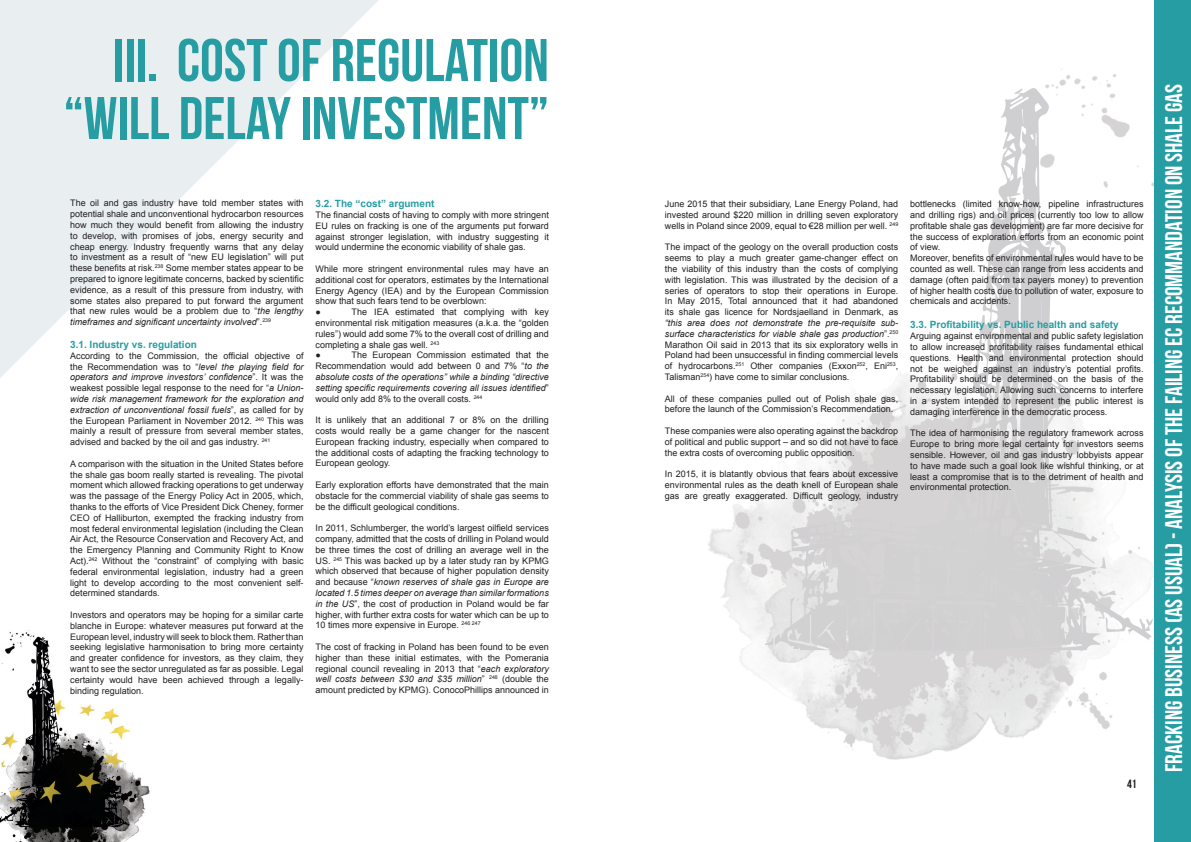
<style>
.page{position:relative;width:1191px;height:842px;background:#fff}
.page>*{position:absolute;margin:0;border:0;box-sizing:border-box;transform-origin:0 0}
.t1{font:60px/58px "Bebas Neue";color:#259da3;text-align:right}
.t2{font:24px "Bebas Neue";color:#fff}
.t3{font:12px "Bebas Neue";color:#231f20}
.t4{font:700 10px "Arial";color:#259da3}
.t5{font:9px/10.8px "Arial";color:#231f20;text-align:justify}
.t6{font:italic 9px/10.8px "Arial";color:#231f20;text-align:justify}
.s1{font-style:italic}
.s2{font-style:normal}
</style>
<div class="page">
<img style="left:708px;top:0;width:447px;height:760px">
<div style="left:1155px;top:0;width:36px;height:842px;background:#259da3"></div>
<img style="left:0;top:0;width:378px;height:842px">
<h1 class="t1" style="left:64px;top:31px;width:486px">III. COST OF REGULATION “WILL DELAY INVESTMENT”</h1>
<p class="t5" style="left:70px;top:198px;width:235px">The oil and gas industry have told member states with potential shale and unconventional hydrocarbon resources how much they would benefit from allowing the industry to develop, with promises of jobs, energy security and cheap energy. Industry frequently warns that any delay to investment as a result of “new EU legislation” will put these benefits at risk.<sup>238</sup> Some member states appear to be prepared to ignore legitimate concerns, backed by scientific evidence, as a result of this pressure from industry, with some states also prepared to put forward the argument that new rules would be a problem due to “<span class="s1">the lengthy timeframes and significant uncertainty involved</span>”.<sup>239</sup></p>
<p class="t4" style="left:70px;top:338px;width:128px">3.1. Industry vs. regulation</p>
<p class="t5" style="left:70px;top:350px;width:235px">According to the Commission, the official objective of the Recommendation was to “<span class="s1">level the playing field for operators and improve investors’ confidence</span>”. It was the weakest possible legal response to the need for “<span class="s1">a Union&shy;wide risk management framework for the exploration and extraction of unconventional fossil fuels</span>”, as called for by the European Parliament in November 2012. <sup>240</sup> This was mainly a result of pressure from several member states, advised and backed by the oil and gas industry. <sup>241</sup></p>
<p class="t5" style="left:70px;top:458px;width:235px">A comparison with the situation in the United States before the shale gas boom really started is revealing. The pivotal moment which allowed fracking operations to get underway was the passage of the Energy Policy Act in 2005, which, thanks to the efforts of Vice President Dick Cheney, former CEO of Halliburton, exempted the fracking industry from most federal environmental legislation (including the Clean Air Act, the Resource Conservation and Recovery Act, and the Emergency Planning and Community Right to Know Act).<sup>242</sup> Without the “constraint” of complying with basic federal environmental legislation, industry had a green light to develop according to the most convenient self&shy;determined standards.</p>
<p class="t5" style="left:70px;top:610px;width:235px">Investors and operators may be hoping for a similar carte blanche in Europe: whatever measures put forward at the European level, industry will seek to block them. Rather than seeking legislative harmonisation to bring more certainty and greater confidence for investors, as they claim, they want to see the sector unregulated as far as possible. Legal certainty would have been achieved through a legally&shy;binding regulation.</p>
<p class="t4" style="left:315px;top:197px;width:120px">3.2. The “cost” argument</p>
<p class="t5" style="left:315px;top:209px;width:235px">The financial costs of having to comply with more stringent EU rules on fracking is one of the arguments put forward against stronger legislation, with industry suggesting it would undermine the economic viability of shale gas.</p>
<p class="t5" style="left:315px;top:263px;width:235px;text-align:left">While more stringent environmental rules may have an additional cost for operators, estimates by the International Energy Agency (IEA) and by the European Commission show that such fears tend to be overblown:<br>●</p>
<p class="t5" style="left:315px;top:307px;width:235px;text-align:left;text-indent:36px">The IEA estimated that complying with key environmental risk mitigation measures (a.k.a. the “golden rules”) would add some 7% to the overall cost of drilling and completing a shale gas well. <sup>243<br></sup>●</p>
<p class="t6" style="left:315px;top:350px;width:235px;text-indent:36px"><span class="s2">The European Commission estimated that the Recommendation would add between 0 and 7% “</span>to the absolute costs of the operations” while a binding “directive setting specific requirements covering all issues identified<span class="s2">” would only add 8% to the overall costs.</span> <sup>244</sup></p>
<p class="t5" style="left:315px;top:415px;width:235px">It is unlikely that an additional 7 or 8% on the drilling costs would really be a game changer for the nascent European fracking industry, especially when compared to the additional costs of adapting the fracking technology to European geology.</p>
<p class="t5" style="left:315px;top:479px;width:235px">Early exploration efforts have demonstrated that the main obstacle for the commercial viability of shale gas seems to be the difficult geological conditions.</p>
<p class="t5" style="left:315px;top:523px;width:235px">In 2011, Schlumberger, the world’s largest oilfield services company, admitted that the costs of drilling in Poland would be three times the cost of drilling an average well in the US. <sup>245</sup> This was backed up by a later study ran by KPMG which observed that because of higher population density and because “<span class="s1">known reserves of shale gas in Europe are located 1.5 times deeper on average than similar formations in the US</span>”, the cost of production in Poland would be far higher, with further extra costs for water which can be up to 10 times more expensive in Europe. <sup>246</sup> <sup>247</sup></p>
<p class="t5" style="left:315px;top:641px;width:235px">The cost of fracking in Poland has been found to be even higher than these initial estimates, with the Pomerania regional council revealing in 2013 that “<span class="s1">each exploratory well costs between $30 and $35 million</span>” <sup>248</sup> (double the amount predicted by KPMG). ConocoPhillips announced in</p>
<p class="t5" style="left:665px;top:199px;width:235px">June 2015 that their subsidiary, Lane Energy Poland, had invested around $220 million in drilling seven exploratory wells in Poland since 2009, equal to €28 million per well. <sup>249</sup></p>
<p class="t5" style="left:665px;top:242px;width:235px">The impact of the geology on the overall production costs seems to play a much greater game-changer effect on the viability of this industry than the costs of complying with legislation. This was illustrated by the decision of a series of operators to stop their operations in Europe.<br>In May 2015, Total announced that it had abandoned its shale gas licence for Nordsjaelland in Denmark, as</p>
<p class="t5" style="left:665px;top:317px;width:235px"><span class="s1">“this area does not demonstrate the pre-requisite sub&shy;surface characteristics for viable shale gas production</span>”.<sup>250<br></sup>Marathon Oil said in 2013 that its six exploratory wells in Poland had been unsuccessful in finding commercial levels of hydrocarbons.<sup>251</sup> Other companies (Exxon<sup>252</sup>, Eni<sup>253</sup>, Talisman<sup>254</sup>) have come to similar conclusions.</p>
<p class="t5" style="left:665px;top:393px;width:235px">All of these companies pulled out of Polish shale gas, before the launch of the Commission’s Recommendation.</p>
<p class="t5" style="left:665px;top:425px;width:235px">These companies were also operating against the backdrop of political and public support – and so did not have to face the extra costs of overcoming public opposition.</p>
<p class="t5" style="left:665px;top:469px;width:235px">In 2015, it is blatantly obvious that fears about excessive environmental rules as the death knell of European shale gas are greatly exaggerated. Difficult geology, industry</p>
<p class="t5" style="left:910px;top:199px;width:235px;text-align:left">bottlenecks (limited know-how, pipeline infrastructures and drilling rigs) and oil prices (currently too low to allow profitable shale gas development) are far more decisive for the success of exploration efforts from an economic point of view.<br>Moreover, benefits of environmental rules would have to be counted as well. These can range from less accidents and damage (often paid from tax payers money) to prevention of higher health costs due to pollution of water, exposure to chemicals and accidents.</p>
<p class="t4" style="left:910px;top:318px;width:210px">3.3. Profitability vs. Public health and safety</p>
<p class="t5" style="left:910px;top:331px;width:235px">Arguing against environmental and public safety legislation to allow increased profitability raises fundamental ethical questions. Health and environmental protection should not be weighed against an industry’s potential profits.<br>Profitability should be determined on the basis of the necessary legislation. Allowing such concerns to interfere in a system intended to represent the public interest is damaging interference in the democratic process.</p>
<p class="t5" style="left:910px;top:428px;width:235px">The idea of harmonising the regulatory framework across Europe to bring more legal certainty for investors seems sensible. However, oil and gas industry lobbyists appear to have made such a goal look like wishful thinking, or at least a compromise that is to the detriment of health and environmental protection.</p>
<h3 class="t3" style="left:1127px;top:777px;width:11px">41</h3>
<h2 class="t2" style="left:1160px;top:772px;width:689px;rotate:-90deg">FRACKING BUSINESS (AS USUAL) - ANALYSIS OF THE FAILING EC RECOMMANDATION ON SHALE GAS</h2>
</div>
